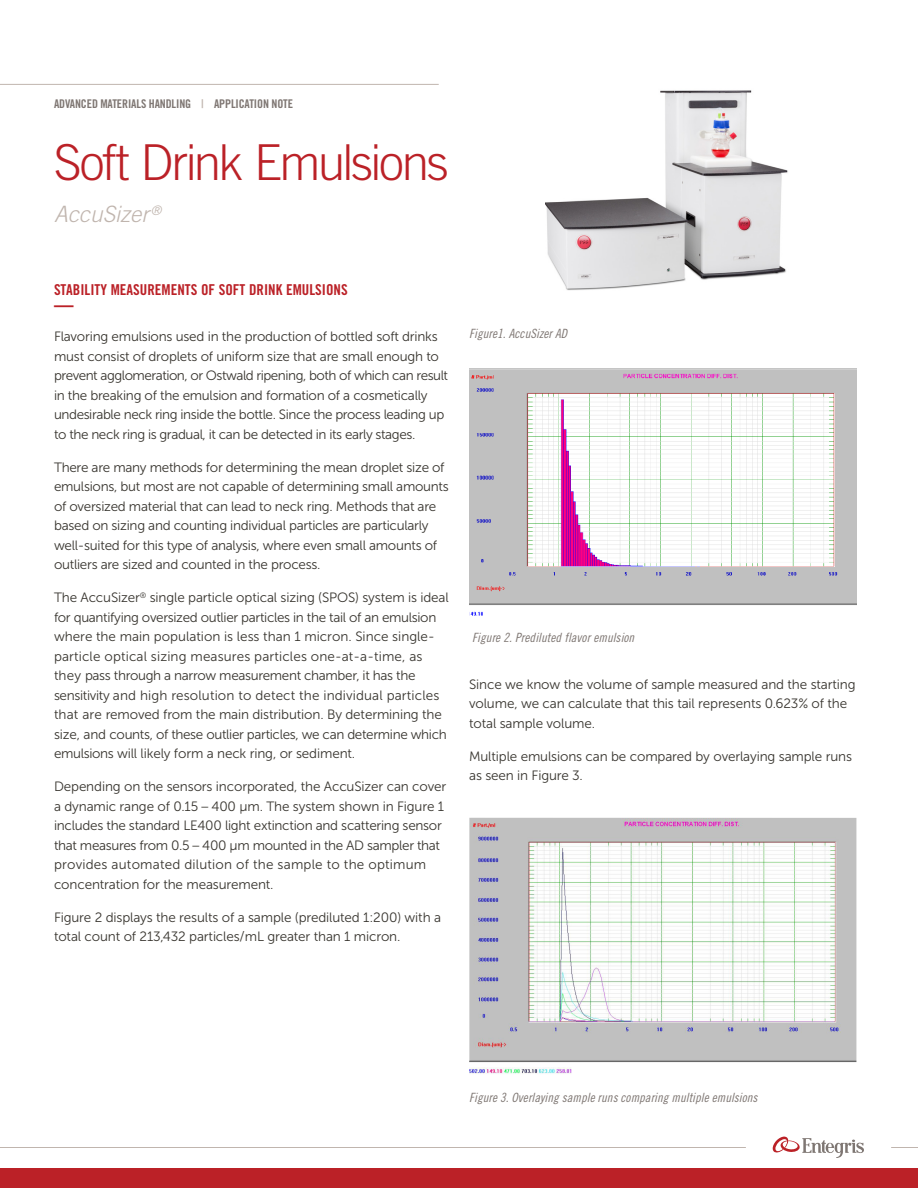
<style>
.page{position:relative;width:918px;height:1188px;background:#fff}
.page>*{position:absolute;margin:0;border:0;box-sizing:border-box;transform-origin:0 0}
.t1{font:300 49.5px "Trade Gothic LT Std";letter-spacing:-.045em;color:#bb2127}
.t2{font:italic 300 22.5px "Trade Gothic LT Std";color:#c0b5ae}
.t3{font:700 expanded 20.25px "Trade Gothic LT Std";color:#bb2127;scale:.96 1}
.t4{font:15px "Trade Gothic LT Std Bd Cn 20";color:#bb2127}
.t5{font:13.5px/19.5px "Museo Sans 300";letter-spacing:-.015em;color:#38352f}
.t6{font:12.75px "Trade Gothic LT Std Cn 18 Obl";letter-spacing:.005em;color:#7e7672}
.t7{font:12px "Trade Gothic LT Std Bd Cn 20";letter-spacing:-.01em;color:#7e7672}
.s1{color:#c0b5ae}
</style>
<div class="page">
<div style="left:0;top:1168px;width:918px;height:20px;background:#bb2127"></div>
<hr style="left:0;top:84px;width:439px;height:1px;background:#c0b5ae">
<svg style="left:891px;top:1147px;width:27px;height:1px"></svg>
<hr style="left:0;top:1147px;width:746px;height:1px;background:#c0b5ae">
<svg style="left:773px;top:1137px;width:91px;height:21px"></svg>
<img style="left:545px;top:90px;width:243px;height:201px">
<img style="left:469px;top:369px;width:387px;height:247px">
<img style="left:469px;top:818px;width:387px;height:256px">
<p class="t7" style="left:54px;top:97px;width:241px">ADVANCED MATERIALS HANDLING <span class="s1">|</span> APPLICATION NOTE</p>
<h1 class="t1" style="left:54px;top:133px;width:396px">Soft Drink Emulsions</h1>
<h2 class="t2" style="left:54px;top:201px;width:109px">AccuSizer <sup>®</sup></h2>
<p class="t4" style="left:54px;top:281px;width:295px">STABILITY MEASUREMENTS OF SOFT DRINK EMULSIONS</p>
<h3 class="t3" style="left:54px;top:291px;width:22px">—</h3>
<p class="t5" style="left:54px;top:327px;width:396px">Flavoring emulsions used in the production of bottled soft drinks must consist of droplets of uniform size that are small enough to prevent agglomeration, or Ostwald ripening, both of which can result in the breaking of the emulsion and formation of a cosmetically undesirable neck ring inside the bottle. Since the process leading up to the neck ring is gradual, it can be detected in its early stages.</p>
<p class="t5" style="left:54px;top:457px;width:396px">There are many methods for determining the mean droplet size of emulsions, but most are not capable of determining small amounts of oversized material that can lead to neck ring. Methods that are based on sizing and counting individual particles are particularly well-suited for this type of analysis, where even small amounts of outliers are sized and counted in the process.</p>
<p class="t5" style="left:54px;top:588px;width:396px">The AccuSizer<sup>®</sup> single particle optical sizing (SPOS) system is ideal for quantifying oversized outlier particles in the tail of an emulsion where the main population is less than 1 micron. Since single&shy;particle optical sizing measures particles one-at-a-time, as they pass through a narrow measurement chamber, it has the sensitivity and high resolution to detect the individual particles that are removed from the main distribution. By determining the size, and counts, of these outlier particles, we can determine which emulsions will likely form a neck ring, or sediment.</p>
<p class="t5" style="left:54px;top:777px;width:394px">Depending on the sensors incorporated, the AccuSizer can cover a dynamic range of 0.15–400 μm. The system shown in Figure 1 includes the standard LE400 light extinction and scattering sensor that measures from 0.5–400 μm mounted in the AD sampler that provides automated dilution of the sample to the optimum concentration for the measurement.</p>
<p class="t5" style="left:54px;top:907px;width:389px">Figure 2 displays the results of a sample (prediluted 1:200) with a total count of 213,432 particles/mL greater than 1 micron.</p>
<p class="t6" style="left:469px;top:325px;width:100px">Figure1. AccuSizer AD</p>
<p class="t6" style="left:472px;top:630px;width:163px">Figure 2. Prediluted flavor emulsion</p>
<p class="t5" style="left:469px;top:674px;width:388px">Since we know the volume of sample measured and the starting volume, we can calculate that this tail represents 0.623% of the total sample volume.</p>
<p class="t5" style="left:469px;top:746px;width:384px">Multiple emulsions can be compared by overlaying sample runs as seen in Figure 3.</p>
<p class="t6" style="left:469px;top:1090px;width:290px">Figure 3. Overlaying sample runs comparing multiple emulsions</p>
</div>
